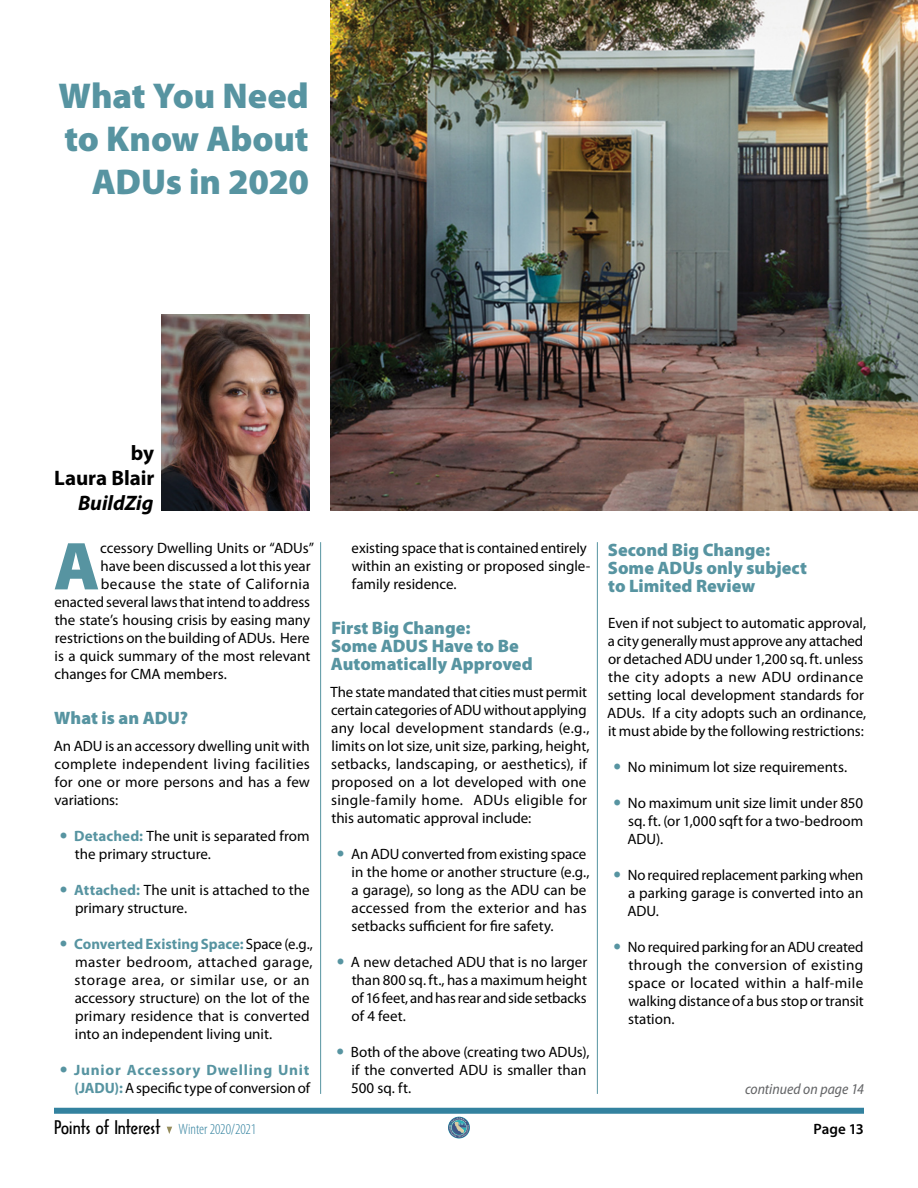
<style>
.page{position:relative;width:918px;height:1188px;background:#fff}
.page>*{position:absolute;margin:0;border:0;box-sizing:border-box;transform-origin:0 0}
.CMA_Body_Text{font:900 68.4px "Myriad Pro";color:#5794a1}
.CMA_Body_Text-2{font:900 36px/43.2px "Myriad Pro";letter-spacing:-.005em;color:#5794a1;text-align:right}
.CMA_Body_Text-3{font:700 21px "Myriad Pro";letter-spacing:-.005em;color:#000}
.CMA_Body_Text-4{font:italic 700 21px "Myriad Pro";letter-spacing:-.005em;color:#000}
.CMA_Body_Text-5{font:900 18px/18px "Myriad Pro";color:#5794a1}
.t1{font:18px "Arquitectura";letter-spacing:-.025em;color:#000;scale:1.25 1}
.CMA_Body_Text-6{font:15px/18px "Myriad Pro";color:#000}
.CMA_Body_Text-7{font:700 15px/18px "Myriad Pro";letter-spacing:.05em;color:#5794a1}
.CMA_Body_Text-8{font:15px "Myriad Pro";letter-spacing:.03em;color:#000}
.t2{font:italic semi-condensed 15px "Myriad Pro";color:#636466}
.t3{font:600 15px "Myriad Pro";letter-spacing:-.005em;color:#000}
.s1{font-weight:700;color:#5794a1}
.s2{font-weight:400;color:#000}
.s3{font-family:"Myriad Pro";font-weight:300;font-stretch:condensed;font-size:15px;color:#33829f}
</style>
<div class="page">
<img style="left:330px;top:0;width:588px;height:510px">
<div style="left:54px;top:1108px;width:810px;height:6px;background:#33829f"></div>
<svg style="left:167px;top:1127px;width:5px;height:7px"></svg>
<svg style="left:448px;top:1117px;width:22px;height:21px"></svg>
<svg style="left:448px;top:1118px;width:21px;height:19px"></svg>
<img style="left:161px;top:314px;width:149px;height:196px">
<hr style="left:320px;top:542px;width:1px;height:552px;background:#5794a1">
<hr style="left:597px;top:542px;width:1px;height:552px;background:#5794a1">
<p class="CMA_Body_Text-2" style="left:59px;top:75px;width:252px">What You Need to Know About<br>ADUs in 2020</p>
<p class="CMA_Body_Text-3" style="left:131px;top:441px;width:25px">by</p>
<p class="CMA_Body_Text-3" style="left:54px;top:466px;width:102px">Laura Blair</p>
<p class="CMA_Body_Text-4" style="left:78px;top:492px;width:77px">BuildZig</p>
<p class="CMA_Body_Text" style="left:54px;top:528px;width:48px">A</p>
<p class="CMA_Body_Text-6" style="left:100px;top:540px;width:215px">ccessory Dwelling Units or “ADUs”</p>
<p class="CMA_Body_Text-6" style="left:101px;top:558px;width:211px">have been discussed a lot this year</p>
<p class="CMA_Body_Text-8" style="left:101px;top:576px;width:210px">because the state of California</p>
<p class="CMA_Body_Text-6" style="left:55px;top:594px;width:257px">enacted several laws that intend to address</p>
<p class="CMA_Body_Text-6" style="left:55px;top:612px;width:257px">the state’s housing crisis by easing many</p>
<p class="CMA_Body_Text-6" style="left:55px;top:630px;width:257px">restrictions on the building of ADUs. Here</p>
<p class="CMA_Body_Text-6" style="left:55px;top:648px;width:257px">is a quick summary of the most relevant</p>
<p class="CMA_Body_Text-6" style="left:54px;top:666px;width:174px">changes for CMA members.</p>
<p class="CMA_Body_Text-5" style="left:54px;top:710px;width:135px">What is an ADU?</p>
<p class="CMA_Body_Text-6" style="left:54px;top:738px;width:258px;text-align:justify">An ADU is an accessory dwelling unit with complete independent living facilities for one or more persons and has a few variations:</p>
<p class="CMA_Body_Text-6" style="left:74px;top:828px;width:237px"><span class="s1">Detached:</span> The unit is separated from the primary structure.</p>
<p class="CMA_Body_Text-6" style="left:74px;top:882px;width:237px"><span class="s1">Attached:</span> The unit is attached to the primary structure.</p>
<p class="CMA_Body_Text-6" style="left:74px;top:936px;width:240px"><span class="s1">Converted Existing Space:</span> Space (e.g., master bedroom, attached garage, storage area, or similar use, or an accessory structure) on the lot of the primary residence that is converted into an independent living unit.</p>
<p class="CMA_Body_Text-7" style="left:74px;top:1062px;width:238px">Junior Accessory Dwelling Unit (JADU): <span class="s2">A specific type of conversion of</span></p>
<p class="CMA_Body_Text-6" style="left:352px;top:540px;width:240px">existing space that is contained entirely within an existing or proposed single&shy;family residence.</p>
<p class="CMA_Body_Text-5" style="left:331px;top:620px;width:141px">First Big Change:</p>
<p class="CMA_Body_Text-5" style="left:331px;top:638px;width:203px">Some ADUS Have to Be<br>Automatically Approved</p>
<p class="CMA_Body_Text-6" style="left:330px;top:684px;width:261px">The state mandated that cities must permit certain categories of ADUwithout applying any local development standards (e.g., limits on lot size, unit size, parking, height, setbacks, landscaping, or aesthetics), if proposed on a lot developed with one single-family home. ADUs eligible for this automatic approval include:</p>
<p class="CMA_Body_Text-6" style="left:351px;top:846px;width:240px">An ADU converted from existing space in the home or another structure (e.g., a garage), so long as the ADU can be accessed from the exterior and has setbacks sufficient for fire safety.</p>
<p class="CMA_Body_Text-6" style="left:351px;top:954px;width:238px;text-align:justify">A new detached ADU that is no larger than 800 sq. ft., has a maximum height of 16 feet, and has rear and side setbacks of 4 feet.</p>
<p class="CMA_Body_Text-6" style="left:351px;top:1044px;width:240px">Both of the above (creating two ADUs), if the converted ADU is smaller than<br>500 sq. ft.</p>
<p class="CMA_Body_Text-5" style="left:608px;top:541px;width:164px">Second Big Change:</p>
<p class="CMA_Body_Text-5" style="left:608px;top:559px;width:200px">Some ADUs only subject</p>
<p class="CMA_Body_Text-5" style="left:608px;top:577px;width:149px">to Limited Review</p>
<p class="CMA_Body_Text-6" style="left:607px;top:614px;width:261px">Even if not subject to automatic approval, a city generally must approve any attached or detached ADU under 1,200 sq. ft. unless the city adopts a new ADU ordinance setting local development standards for ADUs. If a city adopts such an ordinance, it must abide by the following restrictions:</p>
<p class="CMA_Body_Text-6" style="left:628px;top:758px;width:221px">No minimum lot size requirements.</p>
<p class="CMA_Body_Text-6" style="left:627px;top:794px;width:237px;text-align:justify">No maximum unit size limit under 850 sq. ft. (or 1,000 sqft for a two-bedroom ADU).</p>
<p class="CMA_Body_Text-6" style="left:627px;top:866px;width:237px;text-align:justify">No required replacement parking when a parking garage is converted into an ADU.</p>
<p class="CMA_Body_Text-6" style="left:628px;top:938px;width:238px;text-align:justify">No required parking for an ADU created through the conversion of existing space or located within a half-mile walking distance of a bus stop or transit station.</p>
<p class="t2" style="left:745px;top:1081px;width:120px">continued on page 14</p>
<p class="t1" style="left:54px;top:1116px;width:163px">Points of Interest <span class="s3">Winter 2020/2021</span></p>
<p class="t3" style="left:813px;top:1121px;width:52px">Page 13</p>
</div>
